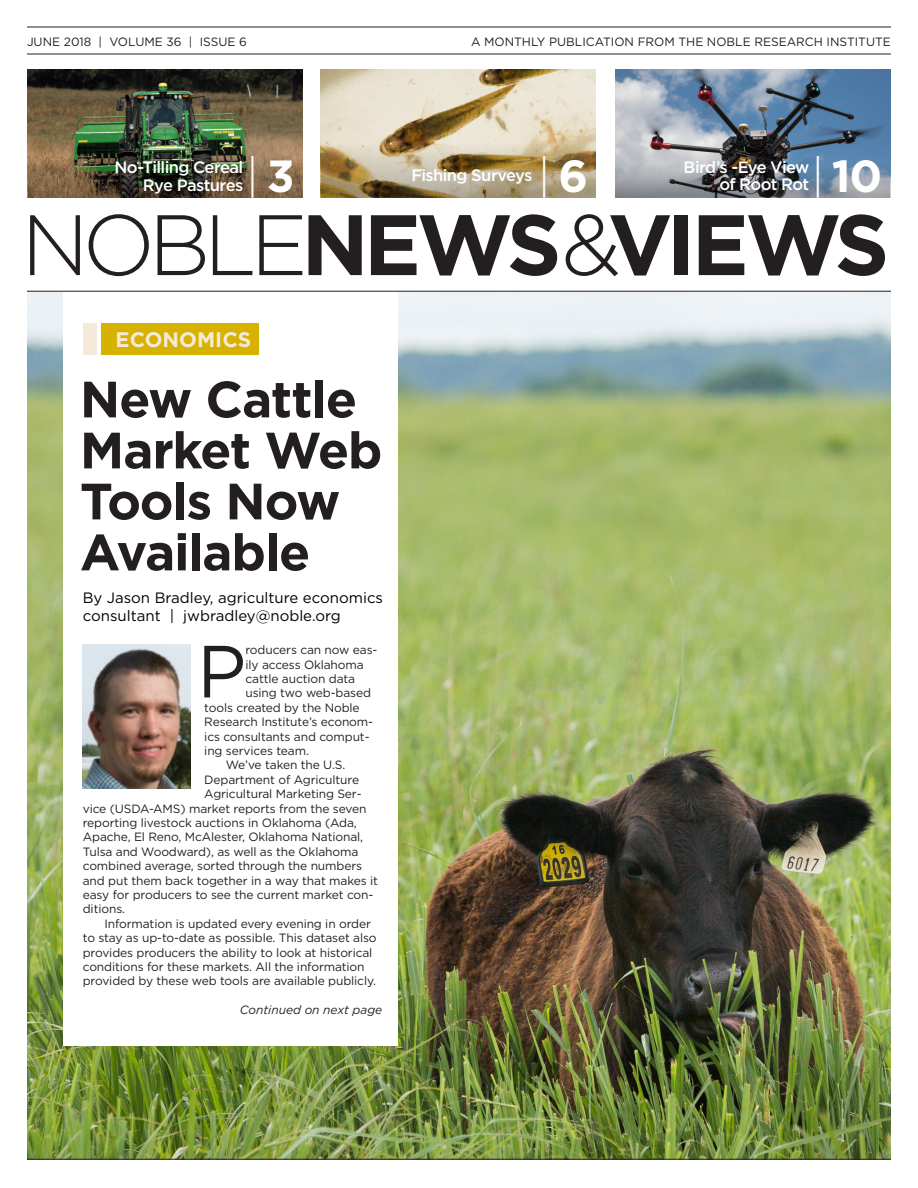
<style>
.page{position:relative;width:918px;height:1188px;background:#fff}
.page>*{position:absolute;margin:0;border:0;box-sizing:border-box;transform-origin:0 0}
.t1{font:700 85.5px "Gotham";letter-spacing:-.06em;color:#231f20}
.t2{font:73.65px "Gotham";color:#231f20}
.t3{font:700 51px/51px "Gotham";letter-spacing:-.025em;color:#231f20}
.t4{font:300 45px "Gotham";color:#fff}
.t5{font:700 45px "Gotham";color:#fff}
.t6{font:700 21px "Gotham";color:#f4ead7}
.t7{font:500 16.5px/18px "Gotham";letter-spacing:-.04em;color:#fff;text-align:right}
.t8{font:15px/18px "Gotham";color:#000}
.t9{font:12px "Gotham";letter-spacing:-.01em;color:#231f20}
.t10{font:italic 12px "Gotham";color:#231f20}
.s1{font-weight:300}
.s2{font-weight:700}
</style>
<div class="page">
<img style="left:616px;top:69px;width:275px;height:129px">
<img style="left:27px;top:292px;width:864px;height:867px">
<div style="left:63px;top:291px;width:334px;height:754px;background:#fff"></div>
<img style="left:28px;top:69px;width:274px;height:87px">
<img style="left:28px;top:156px;width:274px;height:42px">
<img style="left:321px;top:69px;width:274px;height:129px">
<img style="left:322px;top:143px;width:274px;height:55px">
<hr style="left:27px;top:27px;width:864px;height:1px;background:#231f20">
<hr style="left:27px;top:54px;width:864px;height:1px;background:#231f20">
<svg style="left:615px;top:163px;width:274px;height:35px;background:#757d87"></svg>
<hr style="left:27px;top:1159px;width:864px;height:1px;background:#231f20">
<hr style="left:27px;top:291px;width:864px;height:1px;background:#231f20">
<div style="left:101px;top:324px;width:157px;height:31px;background:#d8b200"></div>
<div style="left:83px;top:324px;width:13px;height:31px;background:#f4ead7"></div>
<img style="left:83px;top:645px;width:108px;height:144px">
<p class="t9" style="left:27px;top:34px;width:221px">JUNE 2018 | VOLUME 36 | ISSUE 6</p>
<p class="t9" style="left:471px;top:34px;width:421px">A MONTHLY PUBLICATION FROM THE NOBLE RESEARCH INSTITUTE</p>
<h3 class="t5" style="left:811px;top:146px;width:72px"><span class="s1">|</span>10</h3>
<h3 class="t4" style="left:246px;top:148px;width:50px">|<span class="s2">3</span></h3>
<h3 class="t4" style="left:538px;top:148px;width:52px">|<span class="s2">6</span></h3>
<h3 class="t7" style="left:114px;top:158px;width:130px">No-Tilling Cereal<br>Rye Pastures</h3>
<h3 class="t7" style="left:684px;top:159px;width:127px;line-height:16.5px">Bird’s -Eye View of Root Rot</h3>
<h1 class="t1" style="left:21px;top:188px;width:869px"><span class="s1">NOBLE</span>NEWS<span class="s1">&amp;</span>VIEWS</h1>
<h3 class="t7" style="left:411px;top:166px;width:123px">Fishing Surveys</h3>
<h3 class="t6" style="left:116px;top:325px;width:137px">ECONOMICS</h3>
<h3 class="t3" style="left:80px;top:374px;width:304px">New Cattle<br>Market Web<br>Tools Now<br>Available</h3>
<p class="t8" style="left:83px;top:588px;width:302px">By Jason Bradley, agriculture economics consultant | jwbradley@noble.org</p>
<h2 class="t2" style="left:197px;top:624px;width:51px">P</h2>
<p class="t9" style="left:246px;top:642px;width:134px">roducers can now eas-</p>
<p class="t9" style="left:246px;top:657px;width:120px">ily access Oklahoma</p>
<p class="t9" style="left:246px;top:671px;width:111px">cattle auction data</p>
<p class="t9" style="left:246px;top:686px;width:127px">using two web-based</p>
<p class="t9" style="left:204px;top:700px;width:157px">tools created by the Noble</p>
<p class="t9" style="left:204px;top:714px;width:170px">Research Institute’s econom-</p>
<p class="t9" style="left:204px;top:729px;width:167px">ics consultants and comput-</p>
<p class="t9" style="left:204px;top:743px;width:106px">ing services team.</p>
<p class="t9" style="left:226px;top:758px;width:121px">We’ve taken the U.S.</p>
<p class="t9" style="left:204px;top:772px;width:156px">Department of Agriculture</p>
<p class="t9" style="left:204px;top:786px;width:159px">Agricultural Marketing Ser-</p>
<p class="t9" style="left:83px;top:801px;width:285px">vice (USDA-AMS) market reports from the seven</p>
<p class="t9" style="left:83px;top:815px;width:276px">reporting livestock auctions in Oklahoma (Ada,</p>
<p class="t9" style="left:83px;top:830px;width:282px">Apache, El Reno, McAlester, Oklahoma National,</p>
<p class="t9" style="left:83px;top:844px;width:277px">Tulsa and Woodward), as well as the Oklahoma</p>
<p class="t9" style="left:83px;top:858px;width:281px">combined average, sorted through the numbers</p>
<p class="t9" style="left:83px;top:873px;width:297px">and put them back together in a way that makes it</p>
<p class="t9" style="left:83px;top:887px;width:292px">easy for producers to see the current market con-</p>
<p class="t9" style="left:83px;top:902px;width:44px">ditions.</p>
<p class="t9" style="left:104px;top:916px;width:268px">Information is updated every evening in order</p>
<p class="t9" style="left:83px;top:930px;width:295px">to stay as up-to-date as possible. This dataset also</p>
<p class="t9" style="left:83px;top:945px;width:291px">provides producers the ability to look at historical</p>
<p class="t9" style="left:83px;top:959px;width:283px">conditions for these markets. All the information</p>
<p class="t9" style="left:83px;top:974px;width:295px">provided by these web tools are available publicly.</p>
<p class="t10" style="left:240px;top:1002px;width:144px">Continued on next page</p>
</div>
